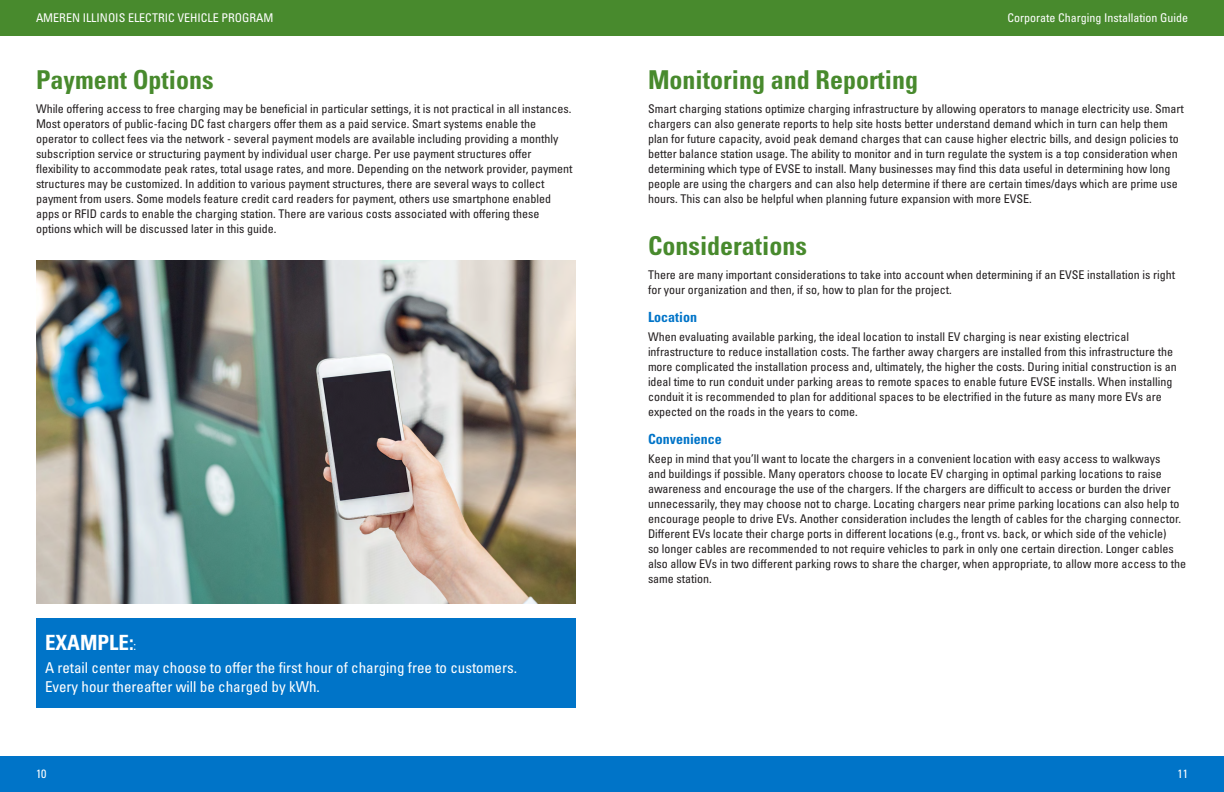
<style>
.page{position:relative;width:1224px;height:792px;background:#fff}
.page>*{position:absolute;margin:0;border:0;box-sizing:border-box;transform-origin:0 0}
.t1{font:700 condensed 26px "Univers LT Pro";color:#488a2d}
.t2{font:700 condensed 21px "Univers LT Pro";color:#fff}
.t3{font:condensed 15px/19px "Univers LT Pro";color:#fff}
.t4{font:700 condensed 14px "Univers LT Pro";color:#0074c8}
.t5{font:condensed 12px/15px "Univers LT Pro";color:#231f20}
.t6{font:condensed 12px "Univers LT Pro";color:#fff}
.s1{font-weight:400;font-size:12px}
</style>
<div class="page">
<div style="left:0;top:0;width:612px;height:36px;background:#488a2d"></div>
<div style="left:0;top:756px;width:612px;height:36px;background:#0074c8"></div>
<div style="left:612px;top:0;width:612px;height:36px;background:#488a2d"></div>
<div style="left:612px;top:756px;width:612px;height:36px;background:#0074c8"></div>
<img style="left:36px;top:260px;width:540px;height:344px">
<div style="left:36px;top:619px;width:540px;height:89px;background:#0074c8"></div>
<p class="t6" style="left:36px;top:10px;width:239px">AMEREN ILLINOIS ELECTRIC VEHICLE PROGRAM</p>
<p class="t6" style="left:1007px;top:10px;width:182px">Corporate Charging Installation Guide</p>
<h1 class="t1" style="left:36px;top:64px;width:179px">Payment Options</h1>
<p class="t5" style="left:36px;top:101px;width:538px">While offering access to free charging may be beneficial in particular settings, it is not practical in all instances.<br>Most operators of public-facing DC fast chargers offer them as a paid service. Smart systems enable the operator to collect fees via the network - several payment models are available including providing a monthly subscription service or structuring payment by individual user charge. Per use payment structures offer flexibility to accommodate peak rates, total usage rates, and more. Depending on the network provider, payment structures may be customized. In addition to various payment structures, there are several ways to collect payment from users. Some models feature credit card readers for payment, others use smartphone enabled apps or RFID cards to enable the charging station. There are various costs associated with offering these options which will be discussed later in this guide.</p>
<h1 class="t1" style="left:648px;top:64px;width:272px">Monitoring and Reporting</h1>
<p class="t5" style="left:648px;top:101px;width:537px">Smart charging stations optimize charging infrastructure by allowing operators to manage electricity use. Smart chargers can also generate reports to help site hosts better understand demand which in turn can help them plan for future capacity, avoid peak demand charges that can cause higher electric bills, and design policies to better balance station usage. The ability to monitor and in turn regulate the system is a top consideration when determining which type of EVSE to install. Many businesses may find this data useful in determining how long people are using the chargers and can also help determine if there are certain times/days which are prime use hours. This can also be helpful when planning future expansion with more EVSE.</p>
<h1 class="t1" style="left:648px;top:229px;width:160px">Considerations</h1>
<p class="t5" style="left:648px;top:266px;width:529px">There are many important considerations to take into account when determining if an EVSE installation is right for your organization and then, if so, how to plan for the project.</p>
<p class="t4" style="left:648px;top:308px;width:50px">Location</p>
<p class="t5" style="left:648px;top:329px;width:530px">When evaluating available parking, the ideal location to install EV charging is near existing electrical infrastructure to reduce installation costs. The farther away chargers are installed from this infrastructure the more complicated the installation process and, ultimately, the higher the costs. During initial construction is an ideal time to run conduit under parking areas to remote spaces to enable future EVSE installs. When installing conduit it is recommended to plan for additional spaces to be electrified in the future as many more EVs are expected on the roads in the years to come.</p>
<p class="t4" style="left:648px;top:431px;width:75px">Convenience</p>
<p class="t5" style="left:648px;top:451px;width:540px">Keep in mind that you’ll want to locate the chargers in a convenient location with easy access to walkways<br>and buildings if possible. Many operators choose to locate EV charging in optimal parking locations to raise awareness and encourage the use of the chargers. If the chargers are difficult to access or burden the driver unnecessarily, they may choose not to charge. Locating chargers near prime parking locations can also help to encourage people to drive EVs. Another consideration includes the length of cables for the charging connector.<br>Different EVs locate their charge ports in different locations (e.g., front vs. back, or which side of the vehicle)<br>so longer cables are recommended to not require vehicles to park in only one certain direction. Longer cables also allow EVs in two different parking rows to share the charger, when appropriate, to allow more access to the same station.</p>
<h2 class="t2" style="left:45px;top:629px;width:93px">EXAMPLE:<span class="s1">:</span></h2>
<p class="t3" style="left:45px;top:658px;width:474px">A retail center may choose to offer the first hour of charging free to customers.<br>Every hour thereafter will be charged by kWh.</p>
<p class="t6" style="left:36px;top:766px;width:12px">10</p>
<p class="t6" style="left:1177px;top:766px;width:12px">11</p>
</div>
